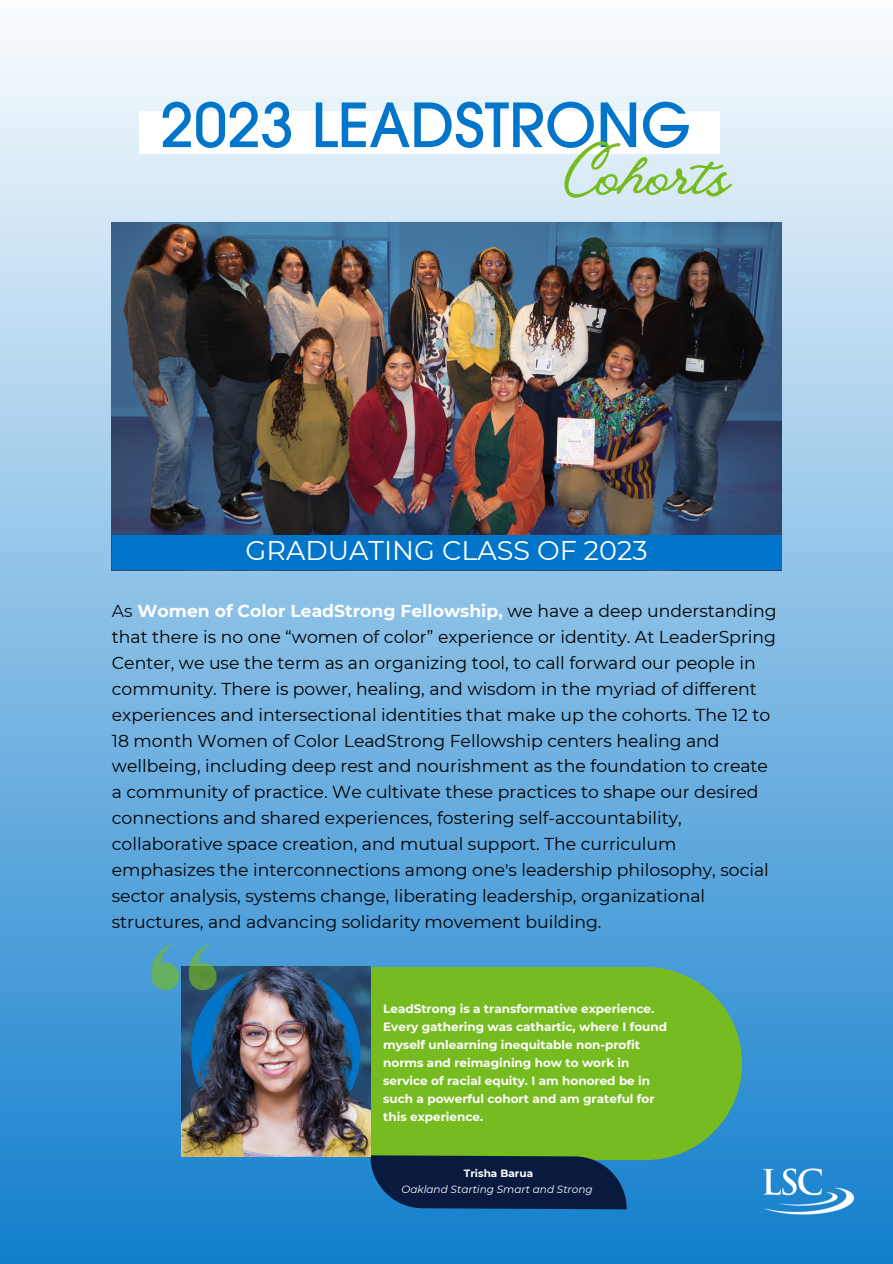
<style>
.page{position:relative;width:893px;height:1264px;background:#fff}
.page>*{position:absolute;margin:0;border:0;box-sizing:border-box;transform-origin:0 0}
.t1{font:75px "Vintage Goods";color:#76bc21}
.t2{font:500 60.3px "Avant Garde";color:#0075c9}
.t3{font:27px "Montserrat";color:#fff}
.t4{font:17.25px/25.8px "Montserrat";color:#000}
.t5{font:700 12px/18px "Montserrat";color:#fff}
.t6{font:italic 10.5px "Montserrat";color:#fff}
.t7{font:700 10.5px "Montserrat";color:#fff}
.s1{color:#0e1323}
.s2{font-weight:700;color:#fff}
</style>
<div class="page">
<div style="left:0;top:0;width:892px;height:1263px;background:linear-gradient(to bottom,#fbfdfe,#127fcc)"></div>
<img style="left:107px;top:145px;width:679px;height:452px">
<div style="left:140px;top:111px;width:580px;height:43px;background:#fff"></div>
<div style="left:370px;top:967px;width:372px;height:193px;background:#76bc21"></div>
<svg style="left:370px;top:1155px;width:256px;height:54px;background:#0d2749"></svg>
<img style="left:752px;top:1148px;width:108px;height:79px">
<img style="left:181px;top:966px;width:189px;height:189px">
<svg style="left:151px;top:943px;width:28px;height:46px"></svg>
<img style="left:189px;top:943px;width:171px;height:193px">
<div style="left:112px;top:535px;width:669px;height:35px;background:#0075c9"></div>
<h2 class="t2" style="left:160px;top:88px;width:532px">2023 LEADSTRONG</h2>
<h1 class="t1" style="left:564px;top:128px;width:167px">Cohorts</h1>
<h3 class="t3" style="left:246px;top:533px;width:403px">GRADUATING CLASS OF 2023</h3>
<p class="t4" style="left:112px;top:598px;width:666px"><span class="s1">As</span> <span class="s2">Women of Color LeadStrong Fellowship,</span> we have a deep understanding that there is no one “women of color” experience or identity. At LeaderSpring Center, we use the term as an organizing tool, to call forward our people in community. There is power, healing, and wisdom in the myriad of different experiences and intersectional identities that make up the cohorts. The 12 to 18 month Women of Color LeadStrong Fellowship centers healing and wellbeing, including deep rest and nourishment as the foundation to create a community of practice. We cultivate these practices to shape our desired connections and shared experiences, fostering self-accountability, collaborative space creation, and mutual support. The curriculum emphasizes the interconnections among one's leadership philosophy, social sector analysis, systems change, liberating leadership, organizational structures, and advancing solidarity movement building.</p>
<p class="t5" style="left:383px;top:999px;width:285px">LeadStrong is a transformative experience.<br>Every gathering was cathartic, where I found myself unlearning inequitable non-profit norms and reimagining how to work in service of racial equity. I am honored be in such a powerful cohort and am grateful for this experience.</p>
<p class="t7" style="left:464px;top:1167px;width:71px">Trisha Barua</p>
<p class="t6" style="left:401px;top:1182px;width:193px">Oakland Starting Smart and Strong</p>
</div>
